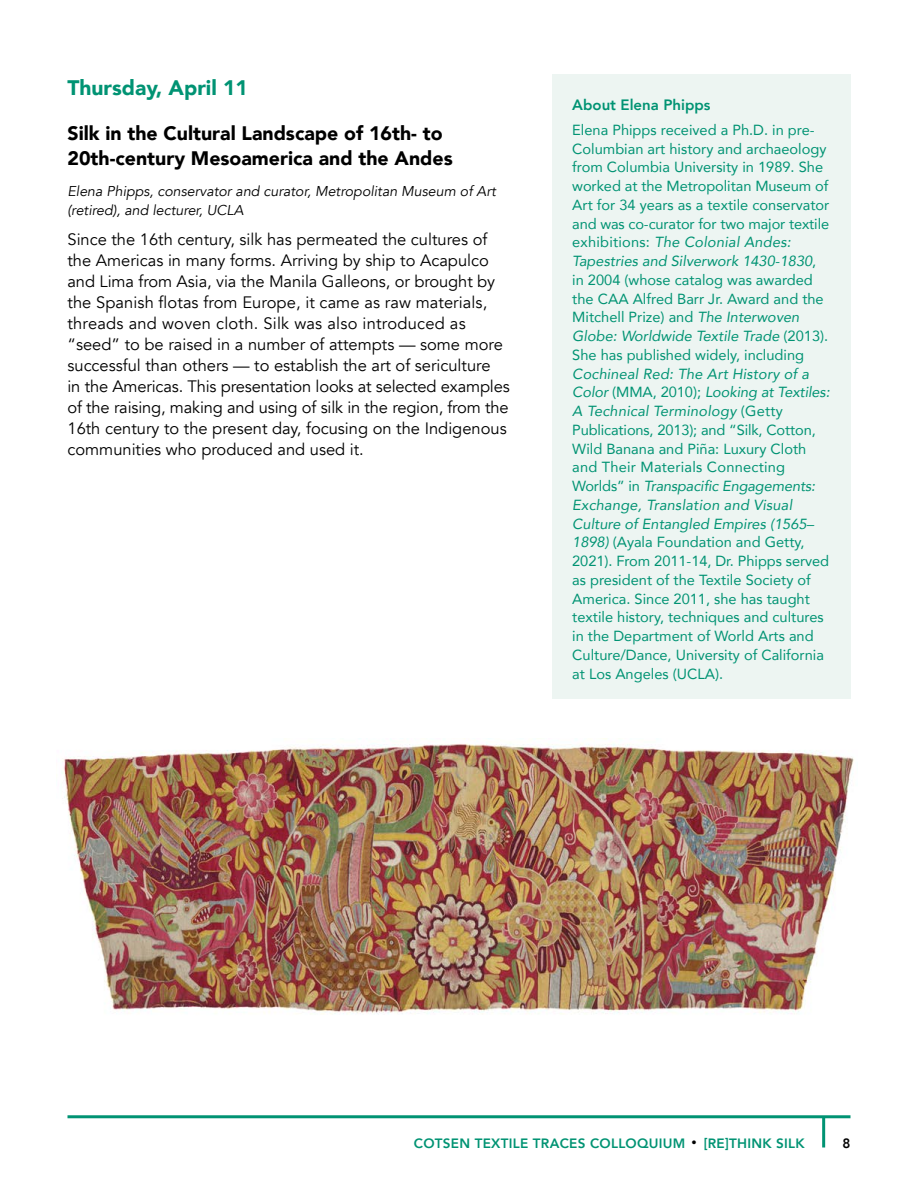
<style>
.page{position:relative;width:918px;height:1188px;background:#fff}
.page>*{position:absolute;margin:0;border:0;box-sizing:border-box;transform-origin:0 0}
.t1{font:900 21px "Avenir";color:#009373}
.t2{font:900 19.5px/24.8px "Avenir";color:#000}
.t3{font:16.5px/21px "Avenir";color:#000}
.t4{font:800 15px "Avenir";color:#009373}
.t5{font:14.7px/18.8px "Avenir";color:#009373}
.t6{font:italic 14.25px/19.5px "Avenir";color:#000}
.t7{font:800 13.5px "Avenir";letter-spacing:.02em;color:#009373}
.t8{font:800 13.5px "Avenir";color:#000}
.s1{font-style:italic}
.s2{font-weight:300;font-size:10.5px;color:#000}
</style>
<div class="page">
<div style="left:552px;top:74px;width:298px;height:625px;background:#edf5f2"></div>
<img style="left:62px;top:738px;width:792px;height:276px">
<hr style="left:822px;top:1117px;width:3px;height:31px;background:#009373">
<hr style="left:68px;top:1115px;width:782px;height:3px;background:#009373">
<h1 class="t1" style="left:68px;top:70px;width:182px">Thursday, April 11</h1>
<h2 class="t2" style="left:68px;top:121px;width:387px">Silk in the Cultural Landscape of 16th- to<br>20th-century Mesoamerica and the Andes</h2>
<p class="t6" style="left:68px;top:181px;width:430px">Elena Phipps, conservator and curator, Metropolitan Museum of Art (retired), and lecturer, UCLA</p>
<p class="t3" style="left:67px;top:229px;width:444px">Since the 16th century, silk has permeated the cultures of the Americas in many forms. Arriving by ship to Acapulco and Lima from Asia, via the Manila Galleons, or brought by the Spanish flotas from Europe, it came as raw materials, threads and woven cloth. Silk was also introduced as “seed” to be raised in a number of attempts — some more successful than others — to establish the art of sericulture<br>in the Americas. This presentation looks at selected examples of the raising, making and using of silk in the region, from the 16th century to the present day, focusing on the Indigenous communities who produced and used it.</p>
<p class="t4" style="left:572px;top:93px;width:140px">About Elena Phipps</p>
<p class="t5" style="left:572px;top:120px;width:259px">Elena Phipps received a Ph.D. in pre-Columbian art history and archaeology from Columbia University in 1989. She worked at the Metropolitan Museum of Art for 34 years as a textile conservator and was co-curator for two major textile exhibitions: <span class="s1">The Colonial Andes:<br>Tapestries and Silverwork 1430-1830</span>, in 2004 (whose catalog was awarded the CAA Alfred Barr Jr. Award and the Mitchell Prize) and <span class="s1">The Interwoven Globe: Worldwide Textile Trade</span> (2013).<br>She has published widely, including</p>
<p class="t5" style="left:572px;top:364px;width:259px"><span class="s1">Cochineal Red: The Art History of a Color</span> (MMA, 2010); <span class="s1">Looking at Textiles:<br>A Technical Terminology</span> (Getty Publications, 2013); and “Silk, Cotton, Wild Banana and Piña: Luxury Cloth and Their Materials Connecting Worlds” in <span class="s1">Transpacific Engagements:<br>Exchange, Translation and Visual Culture of Entangled Empires (1565– 1898)</span> (Ayala Foundation and Getty, 2021). From 2011-14, Dr. Phipps served as president of the Textile Society of America. Since 2011, she has taught textile history, techniques and cultures in the Department of World Arts and Culture/Dance, University of California at Los Angeles (UCLA).</p>
<p class="t7" style="left:414px;top:1132px;width:392px">COTSEN TEXTILE TRACES COLLOQUIUM <span class="s2">•</span> [RE]THINK SILK</p>
<p class="t8" style="left:843px;top:1132px;width:9px">8</p>
</div>
